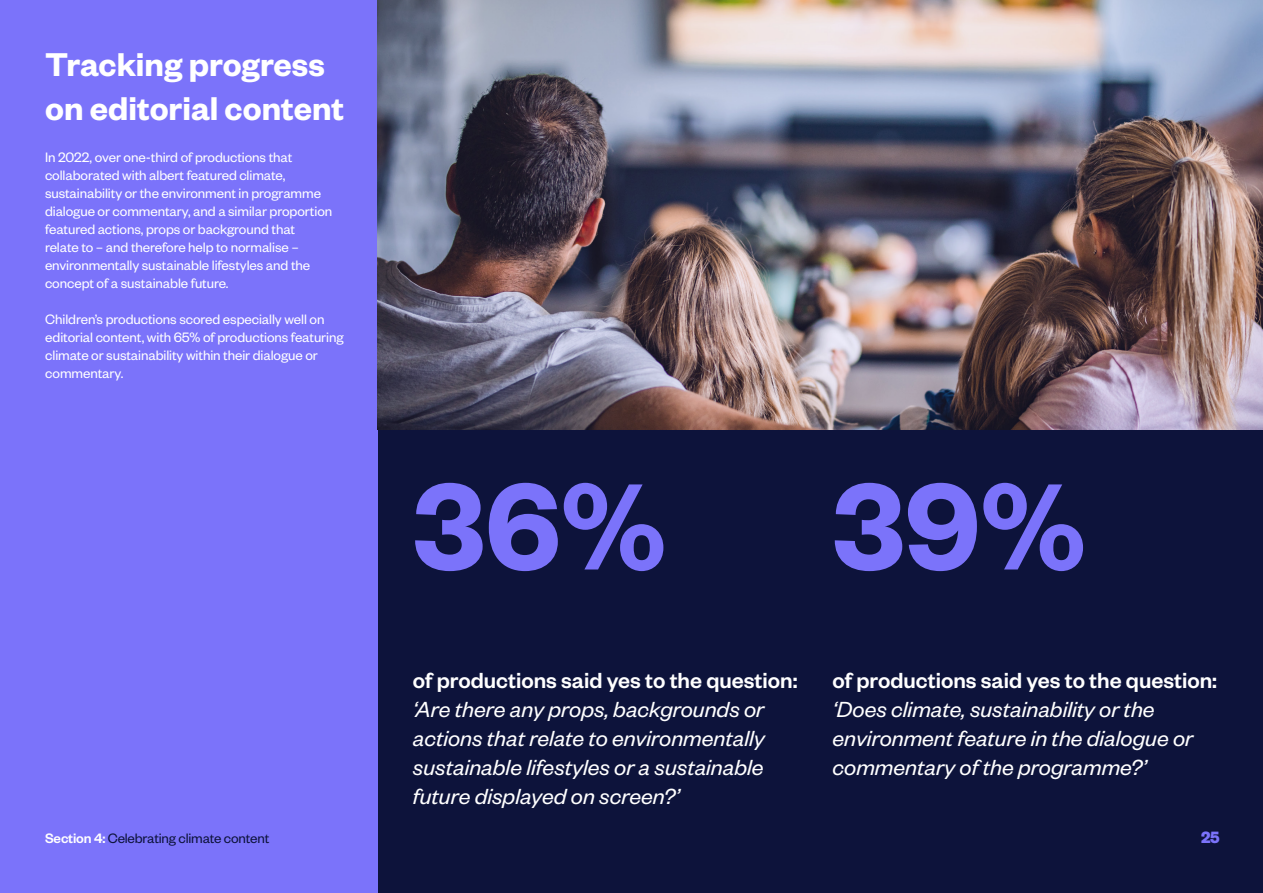
<style>
.page{position:relative;width:1263px;height:893px;background:#fff}
.page>*{position:absolute;margin:0;border:0;box-sizing:border-box;transform-origin:0 0}
.t1{font:600 135px "Founders Grotesk";color:#7b73fa}
.t2{font:600 36.15px/43.3px "Founders Grotesk";color:#fff}
.t3{font:italic 24px/28.8px "Founders Grotesk";color:#fff}
.t4{font:500 24px "Founders Grotesk";color:#fff}
.t5{font:700 18px "Founders Grotesk";color:#7b73fa}
.t6{font:15px/18px "Founders Grotesk";letter-spacing:-.005em;color:#fff}
.t7{font:15px "Founders Grotesk";letter-spacing:-.01em;color:#0d133b}
.s1{font-weight:500;color:#fff}
</style>
<div class="page">
<div style="left:378px;top:0;width:884px;height:893px;background:#0d133b"></div>
<div style="left:0;top:0;width:378px;height:893px;background:#7b73fa"></div>
<img style="left:378px;top:0;width:884px;height:430px">
<h2 class="t2" style="left:45px;top:41px;width:300px">Tracking progress on editorial content</h2>
<p class="t6" style="left:45px;top:147px;width:289px">In 2022, over one-third of productions that collaborated with albert featured climate, sustainability or the environment in programme dialogue or commentary, and a similar proportion featured actions, props or background that relate to – and therefore help to normalise – environmentally sustainable lifestyles and the concept of a sustainable future.</p>
<p class="t6" style="left:45px;top:309px;width:300px">Children’s productions scored especially well on editorial content, with 65% of productions featuring climate or sustainability within their dialogue or commentary.</p>
<h1 class="t1" style="left:413px;top:441px;width:255px">36%</h1>
<h1 class="t1" style="left:832px;top:441px;width:255px">39%</h1>
<h3 class="t4" style="left:413px;top:666px;width:386px">of productions said yes to the question:</h3>
<h3 class="t3" style="left:413px;top:694px;width:353px;text-align:justify">‘Are there any props, backgrounds or actions that relate to environmentally sustainable lifestyles or a sustainable future displayed on screen?’</h3>
<h3 class="t4" style="left:832px;top:666px;width:386px">of productions said yes to the question:</h3>
<h3 class="t3" style="left:832px;top:694px;width:362px">‘Does climate, sustainability or the environment feature in the dialogue or commentary of the programme?’</h3>
<p class="t7" style="left:45px;top:828px;width:226px"><span class="s1">Section 4:</span> Celebrating climate content</p>
<p class="t5" style="left:1201px;top:825px;width:20px">25</p>
</div>
